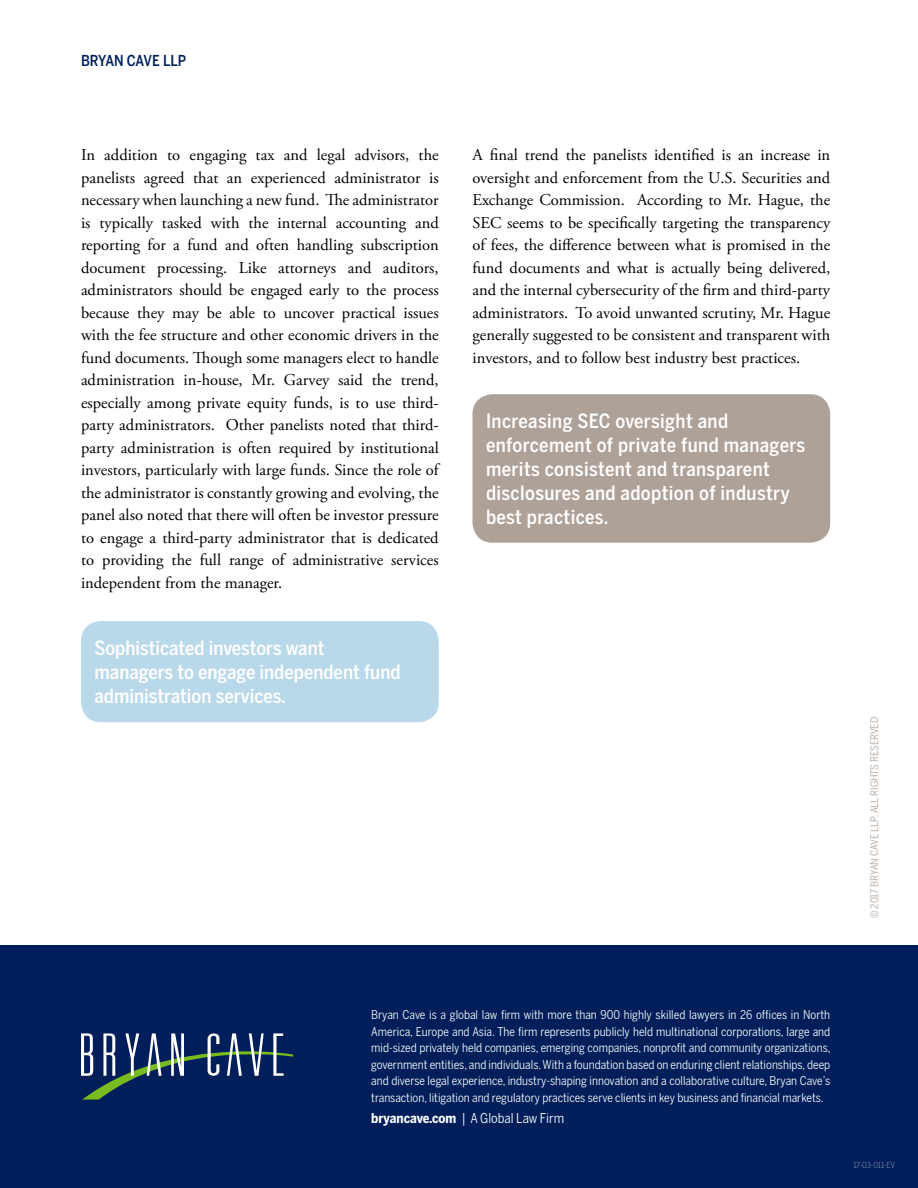
<style>
.page{position:relative;width:918px;height:1188px;background:#fff}
.page>*{position:absolute;margin:0;border:0;box-sizing:border-box;transform-origin:0 0}
.Subhead_2{font:500 19.5px/24px "Benton Sans Cond";letter-spacing:.01em;color:#fff}
.t1{font:16.5px/22.5px "Adobe Garamond Pro";color:#000;text-align:justify}
.t2{font:500 15px "Benton Sans Cond";color:#001f5a}
._05_text_garamond{font:13.5px "Benton Sans Cond";color:#fff}
._05_text_garamond-2{font:12px/16.5px "Benton Sans Cond";color:#fff;text-align:justify}
._05_text_garamond-3{font:10.5px "Benton Sans Cond";color:#aea198}
.t3{font:8.25px "Benton Sans Cond";letter-spacing:-.01em;color:#7886a2}
.s1{font-weight:700}
</style>
<div class="page">
<div style="left:81px;top:621px;width:358px;height:101px;background:#b9d8ea;border-radius:20px"></div>
<div style="left:472px;top:394px;width:358px;height:149px;background:#aea198;border-radius:20px"></div>
<div style="left:0;top:945px;width:918px;height:243px;background:#001f5a"></div>
<svg style="left:81px;top:1033px;width:212px;height:67px"></svg>
<p class="t2" style="left:81px;top:52px;width:107px">BRYAN CAVE LLP</p>
<p class="t1" style="left:81px;top:145px;width:359px">In addition to engaging tax and legal advisors, the panelists agreed that an experienced administrator is necessary when launching a new fund. The administrator is typically tasked with the internal accounting and reporting for a fund and often handling subscription document processing. Like attorneys and auditors, administrators should be engaged early to the process because they may be able to uncover practical issues with the fee structure and other economic drivers in the fund documents. Though some managers elect to handle administration in-house, Mr. Garvey said the trend, especially among private equity funds, is to use third&shy;party administrators. Other panelists noted that third&shy;party administration is often required by institutional investors, particularly with large funds. Since the role of the administrator is constantly growing and evolving, the panel also noted that there will often be investor pressure to engage a third-party administrator that is dedicated to providing the full range of administrative services independent from the manager.</p>
<p class="t1" style="left:472px;top:145px;width:359px">A final trend the panelists identified is an increase in oversight and enforcement from the U.S. Securities and Exchange Commission. According to Mr. Hague, the SEC seems to be specifically targeting the transparency of fees, the difference between what is promised in the fund documents and what is actually being delivered, and the internal cybersecurity of the firm and third-party administrators. To avoid unwanted scrutiny, Mr. Hague generally suggested to be consistent and transparent with investors, and to follow best industry best practices.</p>
<p class="Subhead_2" style="left:486px;top:409px;width:321px">Increasing SEC oversight and enforcement of private fund managers merits consistent and transparent disclosures and adoption of industry best practices.</p>
<p class="Subhead_2" style="left:94px;top:636px;width:308px">Sophisticated investors want managers to engage independent fund administration services.</p>
<p class="_05_text_garamond-3" style="left:868px;top:918px;width:202px;rotate:-90deg">© 2017 BRYAN CAVE LLP. ALL RIGHTS RESERVED</p>
<p class="_05_text_garamond-2" style="left:371px;top:1007px;width:461px">Bryan Cave is a global law firm with more than 900 highly skilled lawyers in 26 offices in North America, Europe and Asia. The firm represents publicly held multinational corporations, large and mid-sized privately held companies, emerging companies, nonprofit and community organizations, government entities, and individuals. With a foundation based on enduring client relationships, deep and diverse legal experience, industry-shaping innovation and a collaborative culture, Bryan Cave’s transaction, litigation and regulatory practices serve clients in key business and financial markets.</p>
<p class="_05_text_garamond" style="left:371px;top:1110px;width:194px"><span class="s1">bryancave.com</span> | A Global Law Firm</p>
<p class="t3" style="left:853px;top:1160px;width:43px">17-03-011-EV</p>
</div>
